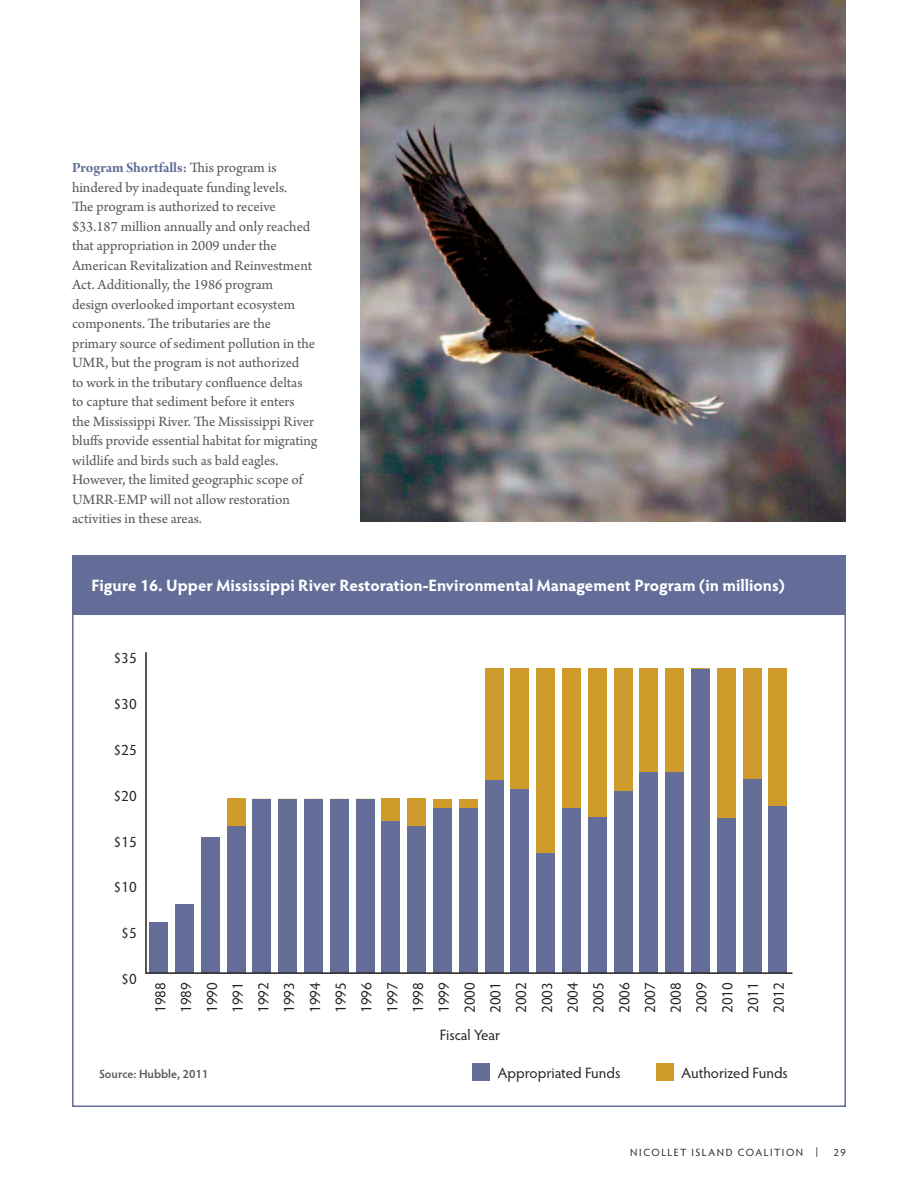
<style>
.page{position:relative;width:918px;height:1188px;background:#fff}
.page>*{position:absolute;margin:0;border:0;box-sizing:border-box;transform-origin:0 0}
.figure_titles{font:700 16.5px "Hypatia Sans Pro";color:#fff}
.body_copy{font:15px/19.5px "Arno Pro";color:#57585a}
.t1{font:15px/25.8px "Hypatia Sans Pro";color:#231f20;text-align:justify}
.Source_Text{font:600 12px "Hypatia Sans Pro";color:#57585a}
.t2{font:10.5px "Hypatia Sans Pro";letter-spacing:.14em;color:#231f20}
.s1{font-family:"Arno Pro Bold Subhead";color:#636d98}
</style>
<div class="page">
<img style="left:360px;top:0;width:486px;height:522px">
<div style="left:472px;top:1063px;width:18px;height:18px;background:#636d98"></div>
<div style="left:656px;top:1063px;width:18px;height:18px;background:#cf9b2a"></div>
<svg style="left:145px;top:652px;width:648px;height:322px"></svg>
<div style="left:73px;top:556px;width:772px;height:58px;background:#636d98"></div>
<div style="left:72px;top:555px;width:774px;height:60px;border:2px solid #636d98"></div>
<p class="body_copy" style="left:72px;top:159px;width:247px"><span class="s1">Program Shortfalls:</span> This program is hindered by inadequate funding levels.<br>The program is authorized to receive $33.187 million annually and only reached that appropriation in 2009 under the American Revitalization and Reinvestment Act. Additionally, the 1986 program<br>design overlooked important ecosystem components. The tributaries are the primary source of sediment pollution in the UMR, but the program is not authorized<br>to work in the tributary confluence deltas to capture that sediment before it enters<br>the Mississippi River. The Mississippi River bluffs provide essential habitat for migrating wildlife and birds such as bald eagles.<br>However, the limited geographic scope of UMRR-EMP will not allow restoration activities in these areas.</p>
<p class="figure_titles" style="left:92px;top:574px;width:695px">Figure 16. Upper Mississippi River Restoration-Environmental Management Program (in millions)</p>
<p class="t1" style="left:114px;top:645px;width:25px">$35</p>
<p class="t1" style="left:114px;top:691px;width:25px">$30</p>
<p class="t1" style="left:114px;top:736px;width:25px">$25</p>
<p class="t1" style="left:114px;top:782px;width:25px">$20</p>
<p class="t1" style="left:114px;top:828px;width:25px">$15</p>
<p class="t1" style="left:114px;top:874px;width:25px">$10</p>
<p class="t1" style="left:121px;top:920px;width:17px">$5</p>
<p class="t1" style="left:121px;top:966px;width:17px">$0</p>
<p class="t1" style="left:147px;top:1013px;width:33px;rotate:-90deg">1988<br>1989<br>1990<br>1991<br>1992<br>1993<br>1994<br>1995<br>1996<br>1997<br>1998<br>1999<br>2000<br>2001<br>2002<br>2003<br>2004<br>2005<br>2006<br>2007<br>2008<br>2009<br>2010<br>2011<br>2012</p>
<p class="Source_Text" style="left:99px;top:1066px;width:111px">Source: Hubble, 2011</p>
<p class="t1" style="left:440px;top:1022px;width:62px">Fiscal Year</p>
<p class="t1" style="left:498px;top:1059px;width:124px">Appropriated Funds</p>
<p class="t1" style="left:682px;top:1059px;width:108px">Authorized Funds</p>
<p class="t2" style="left:630px;top:1145px;width:189px">NICOLLET ISLAND COALITION |</p>
<p class="t2" style="left:834px;top:1145px;width:14px">29</p>
</div>
